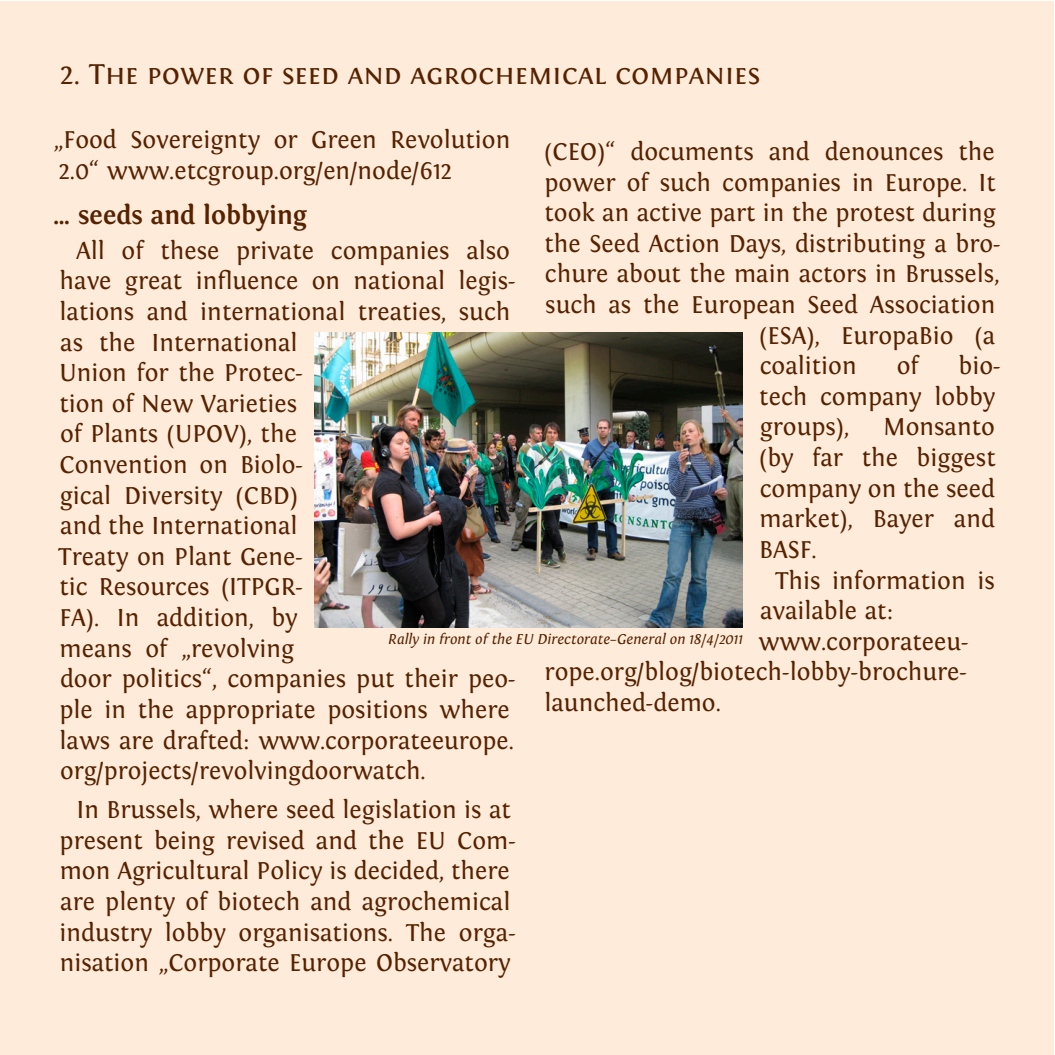
<style>
.page{position:relative;width:1055px;height:1055px;background:#fff}
.page>*{position:absolute;margin:0;border:0;box-sizing:border-box;transform-origin:0 0}
.t1{font:30px "Fontin Small Caps";color:#562200}
.t2{font:700 27px "Fontin";color:#562200}
.t3{font:25.5px/30.6px "Fontin";color:#562200}
.t4{font:italic 15px "Fontin";color:#562200}
</style>
<div class="page">
<div style="left:0;top:1px;width:1053px;height:1053px;background:#ffebda"></div>
<img style="left:315px;top:332px;width:427px;height:295px">
<p class="t1" style="left:60px;top:57px;width:702px">2. The power of seed and agrochemical companies</p>
<p class="t3" style="left:54px;top:125px;width:458px">„Food Sovereignty or Green Revolution<br>2.0“ www.etcgroup.org/en/node/612</p>
<p class="t2" style="left:53px;top:200px;width:256px">… seeds and lobbying</p>
<p class="t3" style="left:58px;top:235px;width:459px;text-indent:18px">All of these private companies also have great influence on national legis&shy;lations and international treaties, such as the International<br>Union for the Protec-<br>tion of New Varieties<br>of Plants (UPOV), the<br>Convention on Biolo-<br>gical Diversity (CBD)<br>and the International<br>Treaty on Plant Gene-<br>tic Resources (ITPGR-<br>FA). In addition, by<br>means of „revolving<br>door politics“, companies put their peo&shy;ple in the appropriate positions where laws are drafted: www.corporateeurope. org/projects/revolvingdoorwatch.</p>
<p class="t3" style="left:60px;top:795px;width:458px;text-align:center">In Brussels, where seed legislation is at present being revised and the EU Com&shy;mon Agricultural Policy is decided, there are plenty of biotech and agrochemical industry lobby organisations. The orga&shy;nisation „Corporate Europe Observatory</p>
<p class="t3" style="left:544px;top:137px;width:452px">(CEO)“ documents and denounces the</p>
<p class="t3" style="left:544px;top:167px;width:453px">power of such companies in Europe. It</p>
<p class="t3" style="left:544px;top:198px;width:453px">took an active part in the protest during</p>
<p class="t3" style="left:544px;top:229px;width:458px">the Seed Action Days, distributing a bro-</p>
<p class="t3" style="left:545px;top:259px;width:456px">chure about the main actors in Brussels,</p>
<p class="t3" style="left:545px;top:290px;width:451px">such as the European Seed Association</p>
<p class="t3" style="left:759px;top:320px;width:238px">(ESA), EuropaBio (a</p>
<p class="t3" style="left:759px;top:351px;width:98px">coalition</p>
<p class="t3" style="left:896px;top:351px;width:24px">of</p>
<p class="t3" style="left:759px;top:351px;width:243px;text-indent:199px">bio&shy;tech company lobby groups),</p>
<p class="t3" style="left:759px;top:412px;width:238px;text-align:justify;text-indent:124px">Monsanto (by far the biggest company on the seed market), Bayer and BASF.</p>
<p class="t3" style="left:775px;top:565px;width:221px">This information is</p>
<p class="t3" style="left:760px;top:596px;width:135px">available at:</p>
<p class="t3" style="left:758px;top:626px;width:211px">www.corporateeu-</p>
<p class="t3" style="left:544px;top:657px;width:424px">rope.org/blog/biotech-lobby-brochure-</p>
<p class="t3" style="left:544px;top:688px;width:178px">launched-demo.</p>
<p class="t4" style="left:388px;top:630px;width:356px">Rally in front of the EU Directorate–General on 18/4/2011</p>
</div>
